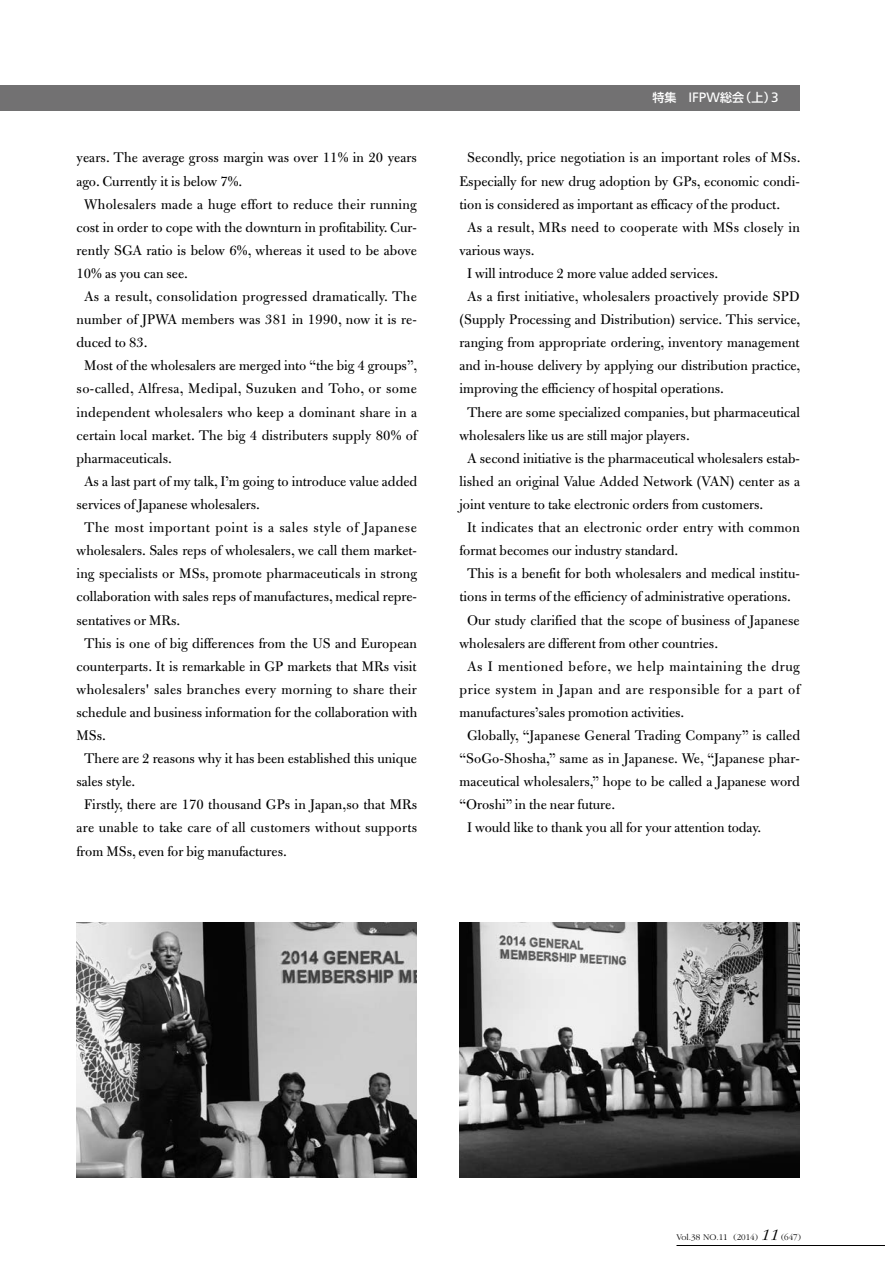
<style>
.page{position:relative;width:885px;height:1263px;background:#fff}
.page>*{position:absolute;margin:0;border:0;box-sizing:border-box;transform-origin:0 0}
.t1{font:15px "Bulmer";color:#000}
.t2{font:15px "Bulmer";letter-spacing:.02em;color:#000}
.t3{font:15px "Bulmer";letter-spacing:.025em;color:#000}
.t4{font:15px "Bulmer";letter-spacing:.04em;color:#000}
.t5{font:15px "Bulmer";letter-spacing:.035em;color:#000}
.t6{font:500 12px "Shin Go Pro";color:#fff}
.t7{font:300 9px "Garamond";color:#000}
.s1{font-family:"Frutiger";font-weight:400;font-size:13.5px}
.s2{font-style:italic;font-size:16.5px}
</style>
<div class="page">
<hr style="left:676px;top:1245px;width:208px;height:1px;background:#000">
<img style="left:77px;top:923px;width:340px;height:255px">
<img style="left:459px;top:923px;width:340px;height:255px">
<div style="left:0;top:85px;width:799px;height:26px;background:#727172"></div>
<p class="t1" style="left:77px;top:150px;width:342px">years. The average gross margin was over 11% in 20 years</p>
<p class="t1" style="left:77px;top:173px;width:167px">ago. Currently it is below 7%.</p>
<p class="t2" style="left:84px;top:196px;width:334px">Wholesalers made a huge effort to reduce their running</p>
<p class="t1" style="left:77px;top:219px;width:342px">cost in order to cope with the downturn in profitability. Cur-</p>
<p class="t1" style="left:77px;top:242px;width:342px">rently SGA ratio is below 6%, whereas it used to be above</p>
<p class="t1" style="left:77px;top:265px;width:113px">10% as you can see.</p>
<p class="t3" style="left:84px;top:288px;width:334px">As a result, consolidation progressed dramatically. The</p>
<p class="t1" style="left:77px;top:311px;width:342px">number of JPWA members was 381 in 1990, now it is re-</p>
<p class="t1" style="left:77px;top:335px;width:73px">duced to 83.</p>
<p class="t1" style="left:84px;top:358px;width:335px">Most of the wholesalers are merged into “the big 4 groups”,</p>
<p class="t3" style="left:77px;top:381px;width:342px">so-called, Alfresa, Medipal, Suzuken and Toho, or some</p>
<p class="t1" style="left:77px;top:404px;width:342px">independent wholesalers who keep a dominant share in a</p>
<p class="t1" style="left:77px;top:427px;width:342px">certain local market. The big 4 distributers supply 80% of</p>
<p class="t1" style="left:77px;top:450px;width:97px">pharmaceuticals.</p>
<p class="t1" style="left:84px;top:473px;width:334px">As a last part of my talk, I’m going to introduce value added</p>
<p class="t1" style="left:77px;top:496px;width:185px">services of Japanese wholesalers.</p>
<p class="t4" style="left:84px;top:519px;width:334px">The most important point is a sales style of Japanese</p>
<p class="t1" style="left:77px;top:542px;width:342px">wholesalers. Sales reps of wholesalers, we call them market-</p>
<p class="t1" style="left:77px;top:566px;width:342px">ing specialists or MSs, promote pharmaceuticals in strong</p>
<p class="t1" style="left:77px;top:589px;width:342px">collaboration with sales reps of manufactures, medical repre-</p>
<p class="t1" style="left:77px;top:612px;width:105px">sentatives or MRs.</p>
<p class="t1" style="left:84px;top:635px;width:334px">This is one of big differences from the US and European</p>
<p class="t1" style="left:77px;top:658px;width:341px">counterparts. It is remarkable in GP markets that MRs visit</p>
<p class="t3" style="left:77px;top:681px;width:342px">wholesalers' sales branches every morning to share their</p>
<p class="t1" style="left:77px;top:704px;width:342px">schedule and business information for the collaboration with</p>
<p class="t1" style="left:77px;top:727px;width:31px">MSs.</p>
<p class="t1" style="left:84px;top:750px;width:334px">There are 2 reasons why it has been established this unique</p>
<p class="t1" style="left:77px;top:773px;width:60px">sales style.</p>
<p class="t1" style="left:84px;top:797px;width:334px">Firstly, there are 170 thousand GPs in Japan,so that MRs</p>
<p class="t2" style="left:77px;top:820px;width:342px">are unable to take care of all customers without supports</p>
<p class="t1" style="left:77px;top:843px;width:212px">from MSs, even for big manufactures.</p>
<p class="t6" style="left:652px;top:88px;width:128px">特集 <span class="s1">IFPW</span>総会（上）<span class="s1">3</span></p>
<p class="t1" style="left:467px;top:150px;width:335px">Secondly, price negotiation is an important roles of MSs.</p>
<p class="t1" style="left:459px;top:173px;width:342px">Especially for new drug adoption by GPs, economic condi-</p>
<p class="t1" style="left:459px;top:196px;width:322px">tion is considered as important as efficacy of the product.</p>
<p class="t2" style="left:467px;top:219px;width:334px">As a result, MRs need to cooperate with MSs closely in</p>
<p class="t1" style="left:459px;top:242px;width:77px">various ways.</p>
<p class="t1" style="left:467px;top:265px;width:253px">I will introduce 2 more value added services.</p>
<p class="t1" style="left:467px;top:288px;width:334px">As a first initiative, wholesalers proactively provide SPD</p>
<p class="t1" style="left:459px;top:311px;width:342px">(Supply Processing and Distribution) service. This service,</p>
<p class="t1" style="left:459px;top:335px;width:341px">ranging from appropriate ordering, inventory management</p>
<p class="t1" style="left:459px;top:358px;width:342px">and in-house delivery by applying our distribution practice,</p>
<p class="t1" style="left:459px;top:381px;width:266px">improving the efficiency of hospital operations.</p>
<p class="t1" style="left:467px;top:404px;width:334px">There are some specialized companies, but pharmaceutical</p>
<p class="t1" style="left:459px;top:427px;width:232px">wholesalers like us are still major players.</p>
<p class="t1" style="left:467px;top:450px;width:334px">A second initiative is the pharmaceutical wholesalers estab-</p>
<p class="t1" style="left:459px;top:473px;width:342px">lished an original Value Added Network (VAN) center as a</p>
<p class="t1" style="left:459px;top:496px;width:305px">joint venture to take electronic orders from customers.</p>
<p class="t2" style="left:467px;top:519px;width:334px">It indicates that an electronic order entry with common</p>
<p class="t1" style="left:459px;top:542px;width:220px">format becomes our industry standard.</p>
<p class="t1" style="left:467px;top:566px;width:334px">This is a benefit for both wholesalers and medical institu-</p>
<p class="t1" style="left:459px;top:589px;width:333px">tions in terms of the efficiency of administrative operations.</p>
<p class="t1" style="left:467px;top:612px;width:334px">Our study clarified that the scope of business of Japanese</p>
<p class="t1" style="left:459px;top:635px;width:260px">wholesalers are different from other countries.</p>
<p class="t4" style="left:467px;top:658px;width:334px">As I mentioned before, we help maintaining the drug</p>
<p class="t5" style="left:459px;top:681px;width:342px">price system in Japan and are responsible for a part of</p>
<p class="t1" style="left:459px;top:704px;width:226px">manufactures’sales promotion activities.</p>
<p class="t1" style="left:467px;top:727px;width:334px">Globally, “Japanese General Trading Company” is called</p>
<p class="t1" style="left:459px;top:750px;width:342px">“SoGo-Shosha,” same as in Japanese. We, “Japanese phar-</p>
<p class="t1" style="left:459px;top:773px;width:342px">maceutical wholesalers,” hope to be called a Japanese word</p>
<p class="t1" style="left:459px;top:797px;width:157px">“Oroshi” in the near future.</p>
<p class="t1" style="left:467px;top:820px;width:295px">I would like to thank you all for your attention today.</p>
<p class="t7" style="left:676px;top:1232px;width:126px">Vol.38 NO.11 (2014) <span class="s2">11</span> (647)</p>
</div>
